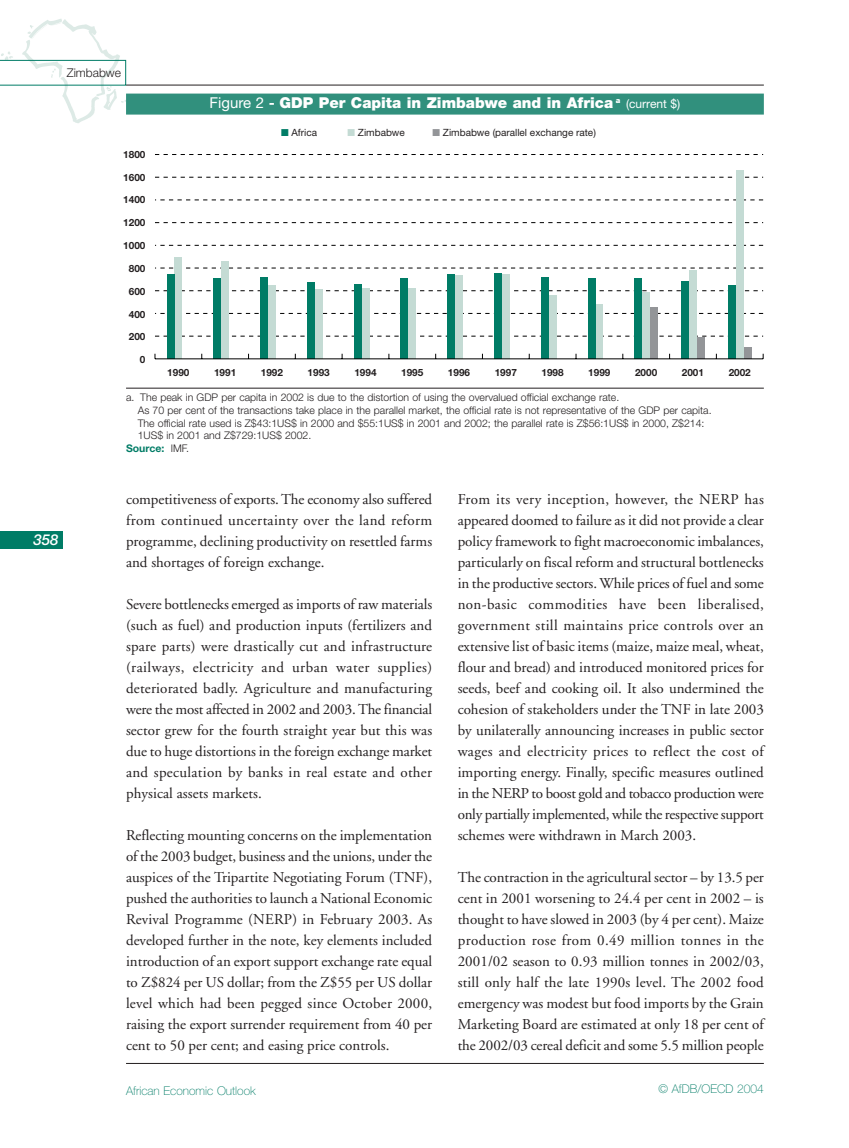
<style>
.page{position:relative;width:849px;height:1148px;background:#fff}
.page>*{position:absolute;margin:0;border:0;box-sizing:border-box;transform-origin:0 0}
.t1{font:15px/21px "Adobe Garamond";color:#231f20;text-align:justify}
.t2{font:900 15px "Helvetica Neue";color:#fff}
.t3{font:italic 500 15px "Helvetica Neue";color:#fff}
.t4{font:100 12px "Helvetica Neue";color:#007c66}
.t5{font:300 12px "Helvetica Neue";color:#231f20}
.t6{font:300 10.5px "Helvetica Neue";color:#231f20}
.t7{font:700 10.5px "Helvetica Neue";color:#007c66}
.t8{font:700 10.05px "Helvetica Neue";color:#231f20}
.t9{font:10.05px "Helvetica Neue";color:#231f20}
.s1{font-weight:400}
.s2{font-weight:700}
.s3{font-weight:400;font-size:12px}
.s4{color:#007c66}
.s5{color:#c4dbd4}
.s6{color:#939598}
.s7{font-weight:300;color:#231f20}
</style>
<div class="page">
<hr style="left:126px;top:85px;width:638px;height:1px;background:#231f20">
<hr style="left:126px;top:1063px;width:638px;height:1px;background:#231f20">
<div style="left:0;top:531px;width:62px;height:18px;background:#007c66"></div>
<svg style="left:0;top:19px;width:126px;height:104px"></svg>
<svg style="left:155px;top:336px;width:608px;height:1px"></svg>
<svg style="left:155px;top:313px;width:608px;height:1px"></svg>
<svg style="left:155px;top:290px;width:608px;height:1px"></svg>
<svg style="left:155px;top:268px;width:608px;height:1px"></svg>
<svg style="left:155px;top:245px;width:608px;height:1px"></svg>
<svg style="left:155px;top:222px;width:608px;height:1px"></svg>
<svg style="left:155px;top:200px;width:608px;height:1px"></svg>
<svg style="left:155px;top:177px;width:608px;height:1px"></svg>
<svg style="left:155px;top:154px;width:608px;height:1px"></svg>
<div style="left:650px;top:307px;width:8px;height:52px;background:#939598"></div>
<div style="left:697px;top:337px;width:8px;height:22px;background:#939598"></div>
<div style="left:744px;top:347px;width:7px;height:12px;background:#939598"></div>
<div style="left:174px;top:257px;width:8px;height:102px;background:#c4dbd4"></div>
<div style="left:221px;top:262px;width:8px;height:97px;background:#c4dbd4"></div>
<div style="left:268px;top:285px;width:8px;height:74px;background:#c4dbd4"></div>
<div style="left:315px;top:290px;width:8px;height:69px;background:#c4dbd4"></div>
<div style="left:362px;top:289px;width:7px;height:70px;background:#c4dbd4"></div>
<div style="left:408px;top:288px;width:8px;height:71px;background:#c4dbd4"></div>
<div style="left:455px;top:275px;width:8px;height:84px;background:#c4dbd4"></div>
<div style="left:502px;top:275px;width:8px;height:84px;background:#c4dbd4"></div>
<div style="left:549px;top:295px;width:8px;height:64px;background:#c4dbd4"></div>
<div style="left:596px;top:304px;width:7px;height:55px;background:#c4dbd4"></div>
<div style="left:642px;top:292px;width:8px;height:67px;background:#c4dbd4"></div>
<div style="left:689px;top:270px;width:8px;height:89px;background:#c4dbd4"></div>
<div style="left:736px;top:170px;width:8px;height:189px;background:#c4dbd4"></div>
<div style="left:167px;top:274px;width:7px;height:85px;background:#007c66"></div>
<div style="left:213px;top:278px;width:8px;height:81px;background:#007c66"></div>
<div style="left:260px;top:278px;width:8px;height:81px;background:#007c66"></div>
<div style="left:307px;top:282px;width:8px;height:77px;background:#007c66"></div>
<div style="left:354px;top:285px;width:8px;height:74px;background:#007c66"></div>
<div style="left:401px;top:278px;width:7px;height:81px;background:#007c66"></div>
<div style="left:447px;top:274px;width:8px;height:85px;background:#007c66"></div>
<div style="left:494px;top:273px;width:8px;height:86px;background:#007c66"></div>
<div style="left:541px;top:278px;width:8px;height:81px;background:#007c66"></div>
<div style="left:588px;top:279px;width:8px;height:80px;background:#007c66"></div>
<div style="left:635px;top:278px;width:7px;height:81px;background:#007c66"></div>
<div style="left:681px;top:282px;width:8px;height:77px;background:#007c66"></div>
<div style="left:728px;top:285px;width:8px;height:74px;background:#007c66"></div>
<hr style="left:155px;top:358px;width:608px;height:1px;background:#000">
<div style="left:126px;top:94px;width:638px;height:21px;background:#31907d"></div>
<hr style="left:126px;top:388px;width:638px;height:1px;background:#231f20">
<p class="t5" style="left:67px;top:69px;width:56px">Zimbabwe</p>
<p class="t8" style="left:123px;top:150px;width:24px">1800</p>
<p class="t8" style="left:123px;top:173px;width:24px">1600</p>
<p class="t8" style="left:123px;top:196px;width:24px">1400</p>
<p class="t8" style="left:123px;top:219px;width:24px">1200</p>
<p class="t8" style="left:123px;top:242px;width:24px">1000</p>
<p class="t8" style="left:129px;top:265px;width:18px">800</p>
<p class="t8" style="left:129px;top:287px;width:18px">600</p>
<p class="t8" style="left:129px;top:310px;width:18px">400</p>
<p class="t8" style="left:129px;top:333px;width:18px">200</p>
<p class="t8" style="left:140px;top:356px;width:7px">0</p>
<p class="t2" style="left:210px;top:97px;width:472px"><span class="s1">Figure 2</span> <span class="s2">-</span> GDP Per Capita in Zimbabwe and in Africa <sup>a</sup> <span class="s3">(current $)</span></p>
<p class="t9" style="left:281px;top:128px;width:38px"><span class="s4">■</span> Africa</p>
<p class="t9" style="left:348px;top:128px;width:59px"><span class="s5">■</span> Zimbabwe</p>
<p class="t9" style="left:433px;top:128px;width:165px"><span class="s6">■</span> Zimbabwe (parallel exchange rate)</p>
<p class="t8" style="left:167px;top:369px;width:24px">1990</p>
<p class="t8" style="left:214px;top:369px;width:24px">1991</p>
<p class="t8" style="left:261px;top:369px;width:24px">1992</p>
<p class="t8" style="left:308px;top:369px;width:24px">1993</p>
<p class="t8" style="left:354px;top:369px;width:24px">1994</p>
<p class="t8" style="left:401px;top:369px;width:24px">1995</p>
<p class="t8" style="left:448px;top:369px;width:24px">1996</p>
<p class="t8" style="left:495px;top:369px;width:24px">1997</p>
<p class="t8" style="left:542px;top:369px;width:24px">1998</p>
<p class="t8" style="left:588px;top:369px;width:24px">1999</p>
<p class="t8" style="left:635px;top:369px;width:24px">2000</p>
<p class="t8" style="left:682px;top:369px;width:24px">2001</p>
<p class="t8" style="left:729px;top:369px;width:24px">2002</p>
<p class="t6" style="left:126px;top:394px;width:495px">a. The peak in GDP per capita in 2002 is due to the distortion of using the overvalued official exchange rate.</p>
<p class="t6" style="left:138px;top:406px;width:575px">As 70 per cent of the transactions take place in the parallel market, the official rate is not representative of the GDP per capita.</p>
<p class="t6" style="left:138px;top:419px;width:568px">The official rate used is Z$43:1US$ in 2000 and $55:1US$ in 2001 and 2002; the parallel rate is Z$56:1US$ in 2000, Z$214:</p>
<p class="t6" style="left:138px;top:431px;width:175px">1US$ in 2001 and Z$729:1US$ 2002.</p>
<p class="t7" style="left:126px;top:444px;width:65px">Source: <span class="s7">IMF.</span></p>
<p class="t3" style="left:33px;top:535px;width:27px">358</p>
<p class="t1" style="left:126px;top:490px;width:308px">competitiveness of exports. The economy also suffered from continued uncertainty over the land reform programme, declining productivity on resettled farms and shortages of foreign exchange.</p>
<p class="t1" style="left:126px;top:595px;width:308px">Severe bottlenecks emerged as imports of raw materials (such as fuel) and production inputs (fertilizers and spare parts) were drastically cut and infrastructure (railways, electricity and urban water supplies) deteriorated badly. Agriculture and manufacturing were the most affected in 2002 and 2003. The financial sector grew for the fourth straight year but this was due to huge distortions in the foreign exchange market and speculation by banks in real estate and other physical assets markets.</p>
<p class="t1" style="left:126px;top:826px;width:308px">Reflecting mounting concerns on the implementation of the 2003 budget, business and the unions, under the auspices of the Tripartite Negotiating Forum (TNF), pushed the authorities to launch a National Economic Revival Programme (NERP) in February 2003. As developed further in the note, key elements included introduction of an export support exchange rate equal to Z$824 per US dollar; from the Z$55 per US dollar level which had been pegged since October 2000, raising the export surrender requirement from 40 per cent to 50 per cent; and easing price controls.</p>
<p class="t1" style="left:458px;top:490px;width:308px">From its very inception, however, the NERP has appeared doomed to failure as it did not provide a clear policy framework to fight macroeconomic imbalances, particularly on fiscal reform and structural bottlenecks in the productive sectors. While prices of fuel and some non-basic commodities have been liberalised, government still maintains price controls over an extensive list of basic items (maize, maize meal, wheat, flour and bread) and introduced monitored prices for seeds, beef and cooking oil. It also undermined the cohesion of stakeholders under the TNF in late 2003 by unilaterally announcing increases in public sector wages and electricity prices to reflect the cost of importing energy. Finally, specific measures outlined in the NERP to boost gold and tobacco production were only partially implemented, while the respective support schemes were withdrawn in March 2003.</p>
<p class="t1" style="left:458px;top:868px;width:308px">The contraction in the agricultural sector – by 13.5 per cent in 2001 worsening to 24.4 per cent in 2002 – is thought to have slowed in 2003 (by 4 per cent). Maize production rose from 0.49 million tonnes in the 2001/02 season to 0.93 million tonnes in 2002/03, still only half the late 1990s level. The 2002 food emergency was modest but food imports by the Grain Marketing Board are estimated at only 18 per cent of the 2002/03 cereal deficit and some 5.5 million people</p>
<p class="t4" style="left:126px;top:1086px;width:131px">African Economic Outlook</p>
<p class="t4" style="left:659px;top:1084px;width:107px">© AfDB/OECD 2004</p>
</div>
